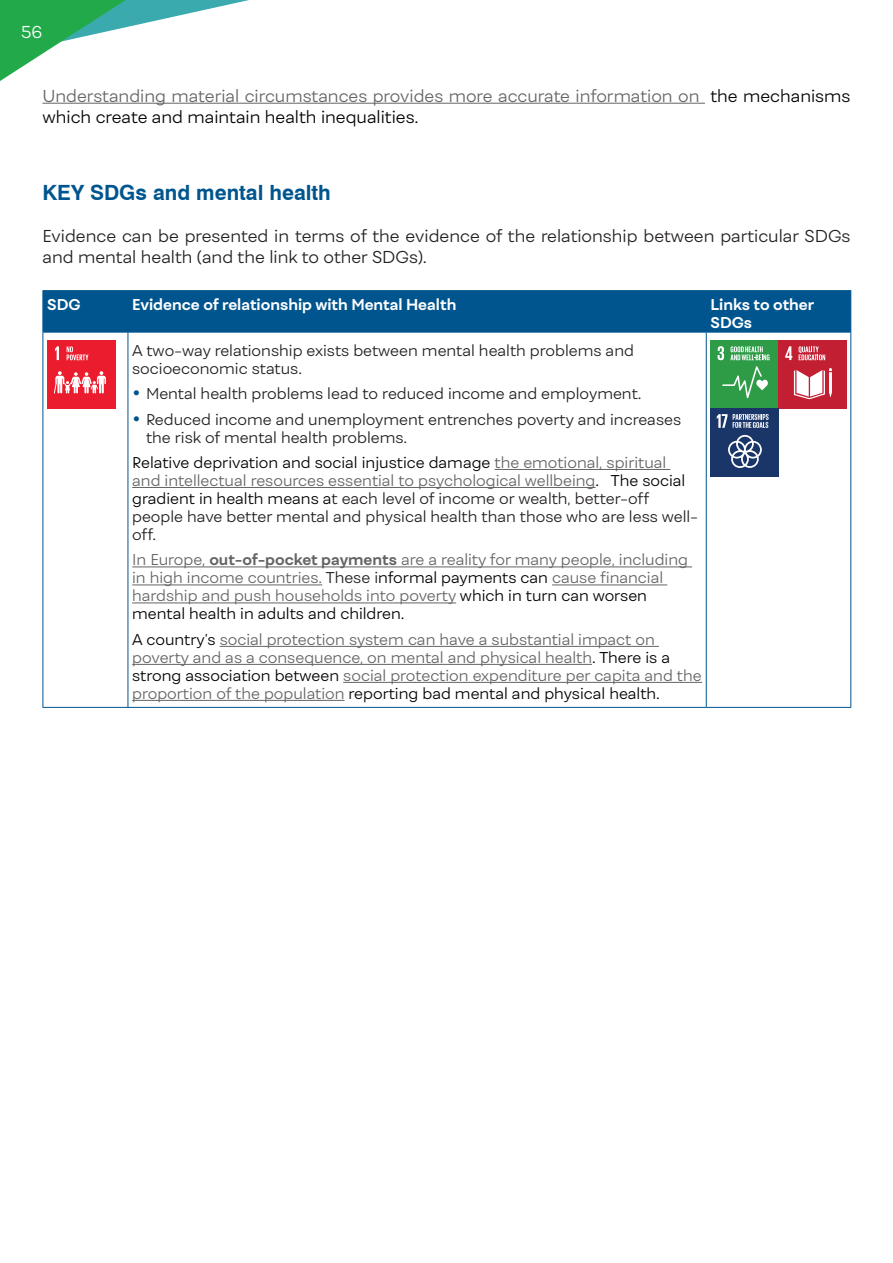
<style>
.page{position:relative;width:893px;height:1263px;background:#fff}
.page>*{position:absolute;margin:0;border:0;box-sizing:border-box;transform-origin:0 0}
.t1{font:700 21px "Swiss 721 BT";color:#00558f}
.t2{font:300 16.5px/21px "Fibra";color:#636466}
.t3{font:300 16.5px/21px "Fibra";color:#231f20}
.t4{font:300 16.5px "Fibra";color:#fff}
.t5{font:300 15px/18px "Fibra";color:#231f20}
.t6{font:300 15px/18px "Fibra";color:#636466}
.t7{font:700 15px/18px "Fibra";color:#fff}
.s1{color:#010203}
.s2{font-size:21px;color:#00558f}
.s3{color:#636466}
.s4{font-weight:700}
.s5{color:#231f20}
</style>
<div class="page">
<svg style="left:0;top:0;width:249px;height:81px"></svg>
<hr style="left:43px;top:103px;width:662px;height:1px;background:#636466">
<div style="left:44px;top:291px;width:806px;height:41px;background:#00558f"></div>
<hr style="left:43px;top:290px;width:85px;height:1px;background:#00558f">
<hr style="left:43px;top:291px;width:1px;height:41px;background:#00558f">
<hr style="left:128px;top:290px;width:578px;height:1px;background:#00558f">
<hr style="left:128px;top:291px;width:1px;height:41px;background:#00558f">
<hr style="left:706px;top:290px;width:145px;height:1px;background:#00558f">
<hr style="left:706px;top:291px;width:1px;height:41px;background:#00558f">
<hr style="left:850px;top:291px;width:1px;height:41px;background:#00558f">
<hr style="left:43px;top:332px;width:85px;height:1px;background:#00558f">
<hr style="left:128px;top:332px;width:578px;height:1px;background:#00558f">
<hr style="left:706px;top:332px;width:145px;height:1px;background:#00558f">
<hr style="left:43px;top:332px;width:1px;height:375px;background:#00558f">
<hr style="left:128px;top:332px;width:1px;height:375px;background:#00558f">
<hr style="left:706px;top:332px;width:1px;height:375px;background:#00558f">
<hr style="left:850px;top:332px;width:1px;height:375px;background:#00558f">
<hr style="left:43px;top:707px;width:85px;height:1px;background:#00558f">
<hr style="left:128px;top:707px;width:578px;height:1px;background:#00558f">
<hr style="left:706px;top:707px;width:145px;height:1px;background:#00558f">
<div style="left:47px;top:341px;width:68px;height:68px;background:#eb1c2d"></div>
<svg style="left:53px;top:371px;width:53px;height:23px"></svg>
<svg style="left:55px;top:346px;width:4px;height:14px"></svg>
<svg style="left:67px;top:346px;width:21px;height:14px"></svg>
<hr style="left:494px;top:469px;width:176px;height:1px;background:#636466">
<hr style="left:132px;top:487px;width:463px;height:1px;background:#636466">
<hr style="left:132px;top:566px;width:560px;height:1px;background:#636466">
<hr style="left:132px;top:584px;width:190px;height:1px;background:#636466">
<hr style="left:552px;top:584px;width:115px;height:1px;background:#636466">
<hr style="left:132px;top:602px;width:324px;height:1px;background:#636466">
<hr style="left:220px;top:646px;width:439px;height:1px;background:#636466">
<hr style="left:132px;top:664px;width:460px;height:1px;background:#636466">
<hr style="left:343px;top:682px;width:359px;height:1px;background:#636466">
<hr style="left:132px;top:700px;width:213px;height:1px;background:#636466">
<div style="left:710px;top:341px;width:68px;height:68px;background:#2e9b47"></div>
<svg style="left:722px;top:366px;width:46px;height:32px"></svg>
<svg style="left:717px;top:346px;width:7px;height:14px"></svg>
<svg style="left:730px;top:346px;width:39px;height:14px"></svg>
<div style="left:778px;top:341px;width:69px;height:68px;background:#c31f33"></div>
<svg style="left:794px;top:368px;width:38px;height:31px"></svg>
<svg style="left:785px;top:346px;width:7px;height:14px"></svg>
<svg style="left:799px;top:346px;width:26px;height:14px"></svg>
<div style="left:710px;top:408px;width:68px;height:68px;background:#1a3668"></div>
<svg style="left:728px;top:435px;width:34px;height:33px"></svg>
<svg style="left:717px;top:414px;width:10px;height:14px"></svg>
<svg style="left:733px;top:414px;width:36px;height:14px"></svg>
<p class="t4" style="left:21px;top:22px;width:23px">56</p>
<p class="t2" style="left:43px;top:85px;width:809px">Understanding material circumstances provides more accurate information on <span class="s1">the mechanisms which create and maintain health inequalities.</span></p>
<h1 class="t1" style="left:43px;top:179px;width:290px">KEY SDGs and mental health</h1>
<p class="t3" style="left:43px;top:225px;width:809px">Evidence can be presented in terms of the evidence of the relationship between particular SDGs and mental health (and the link to other SDGs).</p>
<p class="t7" style="left:47px;top:295px;width:35px">SDG</p>
<p class="t7" style="left:132px;top:295px;width:326px">Evidence of relationship with Mental Health</p>
<p class="t7" style="left:710px;top:295px;width:105px">Links to other<br>SDGs</p>
<p class="t5" style="left:132px;top:341px;width:503px">A two-way relationship exists between mental health problems and socioeconomic status.</p>
<p class="t5" style="left:132px;top:384px;width:511px"><span class="s2">•</span> Mental health problems lead to reduced income and employment.</p>
<p class="t5" style="left:146px;top:410px;width:537px;text-indent:-14px"><span class="s2">•</span> Reduced income and unemployment entrenches poverty and increases the risk of mental health problems.</p>
<p class="t5" style="left:132px;top:453px;width:568px"><span class="s1">Relative deprivation and social injustice damage</span> <span class="s3">the emotional, spiritual and intellectual resources essential to psychological wellbeing</span><span class="s1">. The social gradient in health means a</span>t each level of income or wealth, better-off people have better mental and physical health than those who are less well&shy;off.</p>
<p class="t6" style="left:132px;top:551px;width:557px">In Europe, <span class="s4">out-of-pocket payments</span> are a reality for many people, including in high income countries. <span class="s5">These i</span><span class="s1">nformal payments can</span> cause financial hardship and push households into poverty <span class="s1">which in turn can worsen mental health in adults and children.</span></p>
<p class="t6" style="left:132px;top:630px;width:571px"><span class="s1">A country’s</span> social protection system can have a substantial impact on poverty and as a consequence, on mental and physical health<span class="s1">. There is a strong association between</span> social protection expenditure per capita and the proportion of the population <span class="s1">reporting bad mental and physical health.</span></p>
</div>
